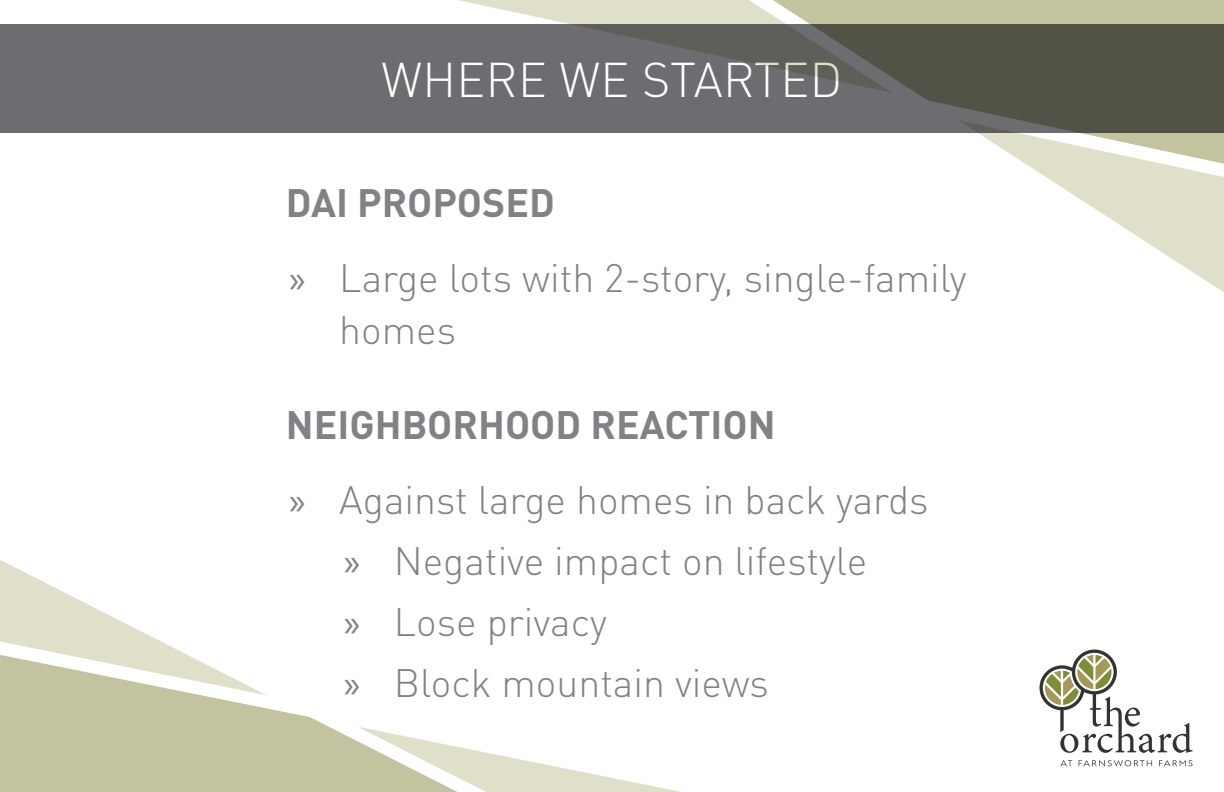
<style>
.page{position:relative;width:1224px;height:792px;background:#fff}
.page>*{position:absolute;margin:0;border:0;box-sizing:border-box;transform-origin:0 0}
.t1{font:300 48.1px "DINOT";letter-spacing:.01em;color:#fff}
.t2{font:300 39.2px/52px "DINOT";color:#808285}
.Statistics{font:700 39.2px "DINOT";color:#808285}
.s1{font-family:"Myriad Pro";font-weight:400}
</style>
<div class="page">
<svg style="left:1074px;top:195px;width:150px;height:97px"></svg>
<svg style="left:458px;top:0;width:766px;height:195px"></svg>
<svg style="left:542px;top:764px;width:139px;height:28px"></svg>
<svg style="left:0;top:560px;width:542px;height:232px"></svg>
<svg style="left:1060px;top:760px;width:12px;height:6px"></svg>
<svg style="left:1079px;top:760px;width:73px;height:6px"></svg>
<svg style="left:1159px;top:760px;width:34px;height:6px"></svg>
<svg style="left:1039px;top:650px;width:153px;height:103px"></svg>
<svg style="left:0;top:24px;width:1224px;height:109px;background:#646563"></svg>
<p class="t1" style="left:381px;top:43px;width:463px">WHERE WE STARTED</p>
<p class="Statistics" style="left:286px;top:173px;width:271px">DAI PROPOSED</p>
<p class="t2" style="left:339px;top:249px;width:629px;text-indent:-50px"><span class="s1">»</span> Large lots with 2-story, single-family homes</p>
<p class="Statistics" style="left:286px;top:394px;width:491px">NEIGHBORHOOD REACTION</p>
<p class="t2" style="left:289px;top:471px;width:641px"><span class="s1">»</span> Against large homes in back yards</p>
<p class="t2" style="left:344px;top:532px;width:525px"><span class="s1">»</span> Negative impact on lifestyle</p>
<p class="t2" style="left:344px;top:593px;width:265px"><span class="s1">»</span> Lose privacy</p>
<p class="t2" style="left:344px;top:654px;width:427px"><span class="s1">»</span> Block mountain views</p>
</div>
